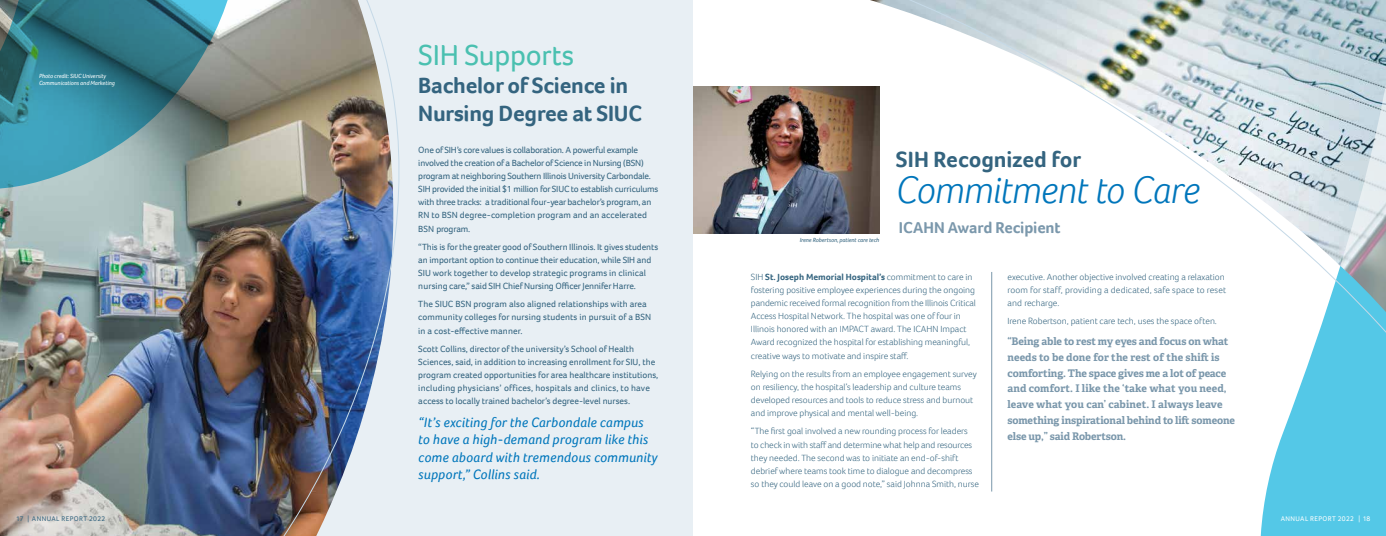
<style>
.page{position:relative;width:1386px;height:536px;background:#fff}
.page>*{position:absolute;margin:0;border:0;box-sizing:border-box;transform-origin:0 0}
.t1{font:italic 300 39.38px "Foco";letter-spacing:-.015em;color:#0076bb}
.t2{font:29.75px "Foco";letter-spacing:-.01em;color:#4ac0b0}
.t3{font:700 22.75px/28px "Foco";letter-spacing:-.01em;color:#34647f}
.t4{font:700 16.19px "Foco";letter-spacing:-.005em;color:#7b98ac}
.t5{font:italic 14px/17.5px "Foco";letter-spacing:.01em;color:#0076bb}
.t6{font:700 10.5px/15.8px "Adelle";letter-spacing:-.01em;color:#7a97ab}
.t7{font:300 9.19px/13.1px "Foco";color:#34647f}
.t8{font:9.19px/13.1px "Foco";letter-spacing:-.01em;color:#34647f}
.t9{font:9.19px/13.1px "Foco";letter-spacing:.01em;color:#34647f}
.t10{font:7px "Foco";letter-spacing:.055em;color:#fff}
.t11{font:7px "Foco";letter-spacing:.055em;color:#34647f}
.t12{font:italic 6.12px/7.4px "Foco";letter-spacing:-.01em;color:#fff}
.t13{font:italic 6.12px "Foco";letter-spacing:-.01em;color:#34647f}
.s1{font-weight:700}
</style>
<div class="page">
<img style="left:0;top:0;width:1386px;height:536px">
<hr style="left:992px;top:272px;width:1px;height:219px;background:#7a97ab">
<svg style="left:0;top:490px;width:92px;height:46px;background:#bfb2aa"></svg>
<p class="t12" style="left:39px;top:72px;width:77px">Photo credit: SIUC University<br>Communications and Marketing</p>
<p class="t11" style="left:16px;top:514px;width:91px">17 | ANNUAL REPORT 2022</p>
<h2 class="t2" style="left:418px;top:36px;width:157px">SIH Supports</h2>
<h3 class="t3" style="left:418px;top:71px;width:225px">Bachelor of Science in<br>Nursing Degree at SIUC</h3>
<p class="t8" style="left:418px;top:143px;width:242px">One of SIH’s core values is collaboration. A powerful example involved the creation of a Bachelor of Science in Nursing (BSN) program at neighboring Southern Illinois University Carbondale.<br>SIH provided the initial $1 million for SIUC to establish curriculums with three tracks: a traditional four-year bachelor’s program, an RN to BSN degree-completion program and an accelerated BSN program.</p>
<p class="t8" style="left:418px;top:240px;width:241px">“This is for the greater good of Southern Illinois. It gives students an important option to continue their education, while SIH and SIU work together to develop strategic programs in clinical nursing care,” said SIH Chief Nursing Officer Jennifer Harre.</p>
<p class="t9" style="left:418px;top:297px;width:234px">The SIUC BSN program also aligned relationships with area community colleges for nursing students in pursuit of a BSN in a cost-effective manner.</p>
<p class="t8" style="left:418px;top:342px;width:242px">Scott Collins, director of the university’s School of Health Sciences, said, in addition to increasing enrollment for SIU, the program created opportunities for area healthcare institutions, including physicians’ offices, hospitals and clinics, to have access to locally trained bachelor’s degree-level nurses.</p>
<h3 class="t5" style="left:418px;top:413px;width:241px">“It’s exciting for the Carbondale campus to have a high-demand program like this come aboard with tremendous community support,” Collins said.</h3>
<h3 class="t3" style="left:896px;top:145px;width:187px">SIH Recognized for</h3>
<h1 class="t1" style="left:896px;top:163px;width:306px">Commitment to Care</h1>
<h3 class="t4" style="left:899px;top:217px;width:163px">ICAHN Award Recipient</h3>
<p class="t7" style="left:751px;top:270px;width:226px">SIH <span class="s1">St. Joseph Memorial Hospital’s</span> commitment to care in fostering positive employee experiences during the ongoing pandemic received formal recognition from the Illinois Critical Access Hospital Network. The hospital was one of four in Illinois honored with an IMPACT award. The ICAHN Impact Award recognized the hospital for establishing meaningful, creative ways to motivate and inspire staff.</p>
<p class="t7" style="left:751px;top:367px;width:227px">Relying on the results from an employee engagement survey on resiliency, the hospital’s leadership and culture teams developed resources and tools to reduce stress and burnout and improve physical and mental well-being.</p>
<p class="t7" style="left:751px;top:424px;width:230px">“The first goal involved a new rounding process for leaders<br>to check in with staff and determine what help and resources they needed. The second was to initiate an end-of-shift debrief where teams took time to dialogue and decompress so they could leave on a good note,” said Johnna Smith, nurse</p>
<p class="t13" style="left:800px;top:235px;width:81px">Irene Robertson, patient care tech</p>
<p class="t7" style="left:1007px;top:270px;width:220px">executive. Another objective involved creating a relaxation room for staff, providing a dedicated, safe space to reset and recharge.</p>
<p class="t7" style="left:1007px;top:314px;width:211px">Irene Robertson, patient care tech, uses the space often.</p>
<p class="t6" style="left:1007px;top:333px;width:229px">“Being able to rest my eyes and focus on what needs to be done for the rest of the shift is comforting. The space gives me a lot of peace and comfort. I like the ‘take what you need, leave what you can’ cabinet. I always leave something inspirational behind to lift someone else up,” said Robertson.</p>
<p class="t10" style="left:1281px;top:514px;width:91px">ANNUAL REPORT 2022 | 18</p>
</div>
